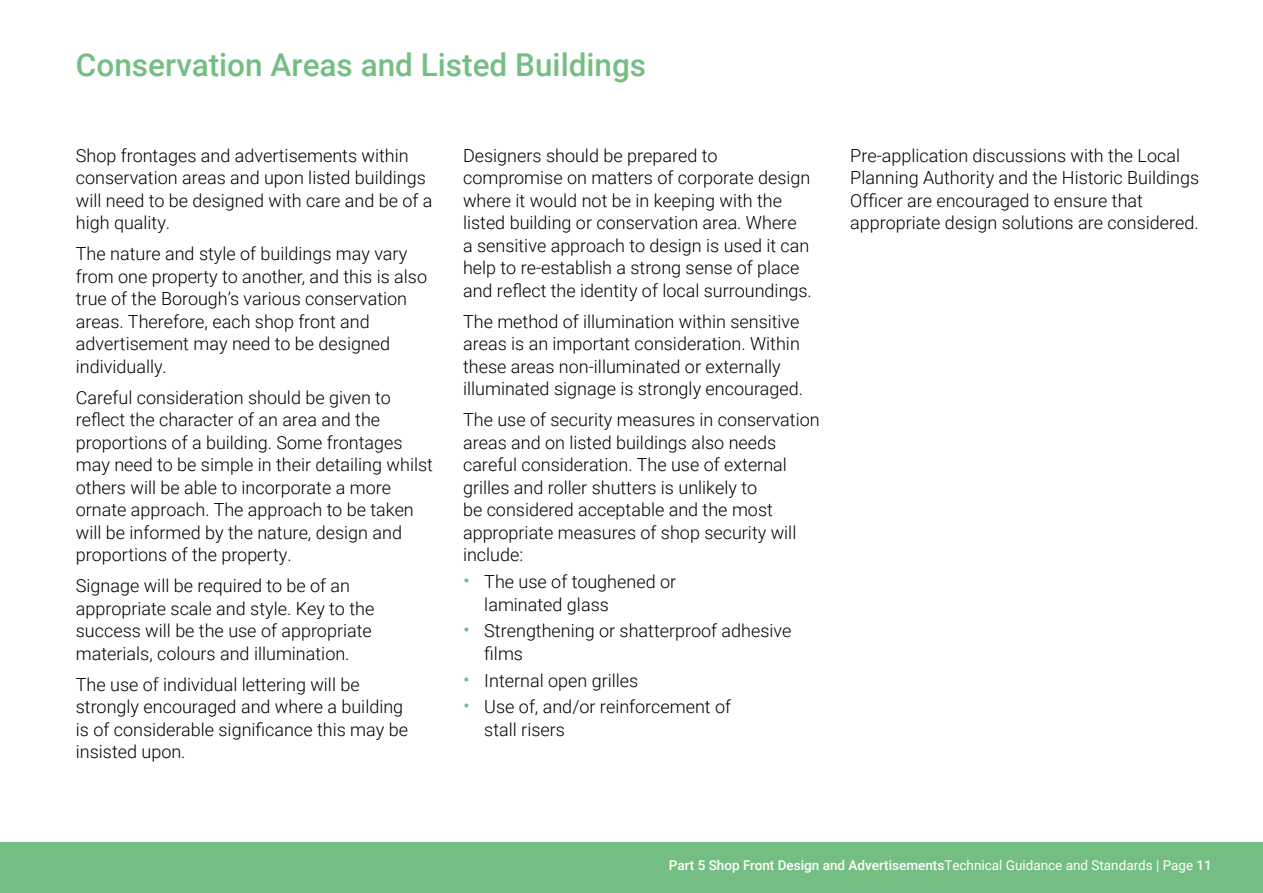
<style>
.page{position:relative;width:1263px;height:893px;background:#fff}
.page>*{position:absolute;margin:0;border:0;box-sizing:border-box;transform-origin:0 0}
.t1{font:500 31.5px "Roboto";color:#74be83}
.t2{font:300 18px/22.5px "Roboto";color:#000}
.t3{font:500 13.5px "Roboto";color:#fff}
.s1{font-size:21px;color:#74be83}
.s2{font-weight:400}
</style>
<div class="page">
<div style="left:0;top:842px;width:1263px;height:51px;background:#74be83"></div>
<h1 class="t1" style="left:76px;top:42px;width:572px">Conservation Areas and Listed Buildings</h1>
<p class="t2" style="left:76px;top:143px;width:358px">Shop frontages and advertisements within conservation areas and upon listed buildings will need to be designed with care and be of a high quality.</p>
<p class="t2" style="left:76px;top:242px;width:353px">The nature and style of buildings may vary from one property to another, and this is also true of the Borough’s various conservation areas. Therefore, each shop front and advertisement may need to be designed individually.</p>
<p class="t2" style="left:76px;top:385px;width:359px">Careful consideration should be given to reflect the character of an area and the proportions of a building. Some frontages may need to be simple in their detailing whilst others will be able to incorporate a more ornate approach. The approach to be taken will be informed by the nature, design and proportions of the property.</p>
<p class="t2" style="left:76px;top:574px;width:300px">Signage will be required to be of an appropriate scale and style. Key to the success will be the use of appropriate materials, colours and illumination.</p>
<p class="t2" style="left:76px;top:672px;width:334px">The use of individual lettering will be strongly encouraged and where a building is of considerable significance this may be insisted upon.</p>
<p class="t2" style="left:463px;top:143px;width:350px">Designers should be prepared to compromise on matters of corporate design where it would not be in keeping with the listed building or conservation area. Where<br>a sensitive approach to design is used it can help to re-establish a strong sense of place and reflect the identity of local surroundings.</p>
<p class="t2" style="left:463px;top:309px;width:341px">The method of illumination within sensitive areas is an important consideration. Within these areas non-illuminated or externally illuminated signage is strongly encouraged.</p>
<p class="t2" style="left:463px;top:408px;width:358px">The use of security measures in conservation areas and on listed buildings also needs careful consideration. The use of external grilles and roller shutters is unlikely to<br>be considered acceptable and the most appropriate measures of shop security will include:</p>
<p class="t2" style="left:484px;top:570px;width:193px;text-indent:-21px"><span class="s1">•</span> The use of toughened or laminated glass</p>
<p class="t2" style="left:484px;top:619px;width:309px;text-indent:-21px"><span class="s1">•</span> Strengthening or shatterproof adhesive films</p>
<p class="t2" style="left:463px;top:668px;width:177px"><span class="s1">•</span> Internal open grilles</p>
<p class="t2" style="left:484px;top:695px;width:248px;text-indent:-21px"><span class="s1">•</span> Use of, and/or reinforcement of stall risers</p>
<p class="t2" style="left:850px;top:143px;width:350px">Pre-application discussions with the Local Planning Authority and the Historic Buildings Officer are encouraged to ensure that appropriate design solutions are considered.</p>
<p class="t3" style="left:669px;top:856px;width:544px">Part 5 Shop Front Design and Advertisements<span class="s2">Technical Guidance and Standards | Page</span> 11</p>
</div>
